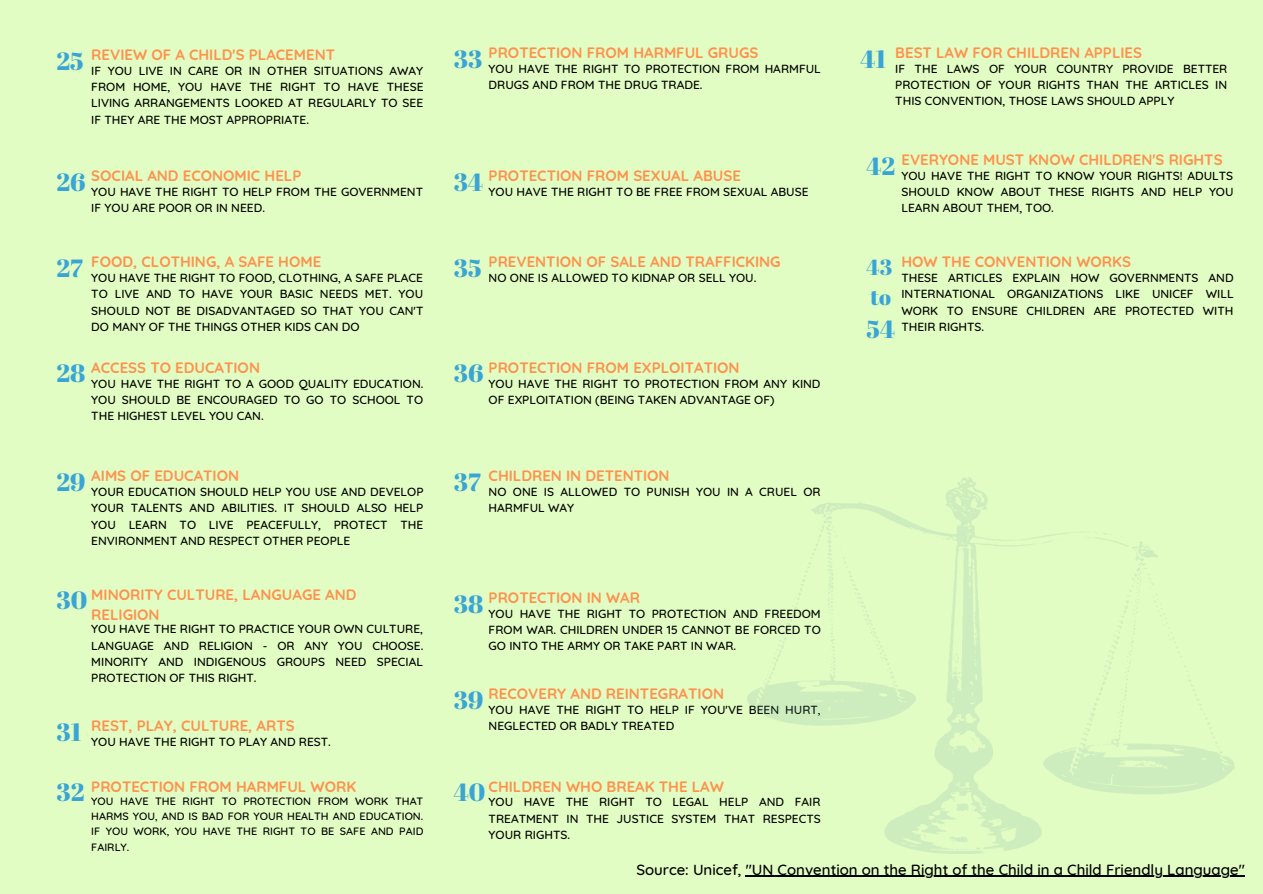
<style>
.page{position:relative;width:1263px;height:894px;background:#fff}
.page>*{position:absolute;margin:0;border:0;box-sizing:border-box;transform-origin:0 0}
.t1{font:24.9px "Abril Fatface";color:#3aa5d4}
.t2{font:21.9px/30.3px "Abril Fatface";color:#3aa5d4}
.t3{font:700 15px/20.7px "Quicksand";color:#ff914d}
.t4{font:500 15px "Quicksand";color:#000}
.t5{font:500 12px/16.4px "Quicksand";color:#000;text-align:justify}
.t6{font:500 10.8px/15px "Quicksand";color:#000;text-align:justify}
</style>
<div class="page">
<div style="left:0;top:0;width:1263px;height:893px;background:#e2fdc3"></div>
<img style="left:747px;top:477px;width:487px;height:376px">
<hr style="left:746px;top:875px;width:499px;height:1px;background:#000">
<p class="t1" style="left:56px;top:43px;width:29px">25</p>
<p class="t3" style="left:91px;top:44px;width:245px">REVIEW OF A CHILD'S PLACEMENT</p>
<p class="t5" style="left:91px;top:62px;width:334px">IF YOU LIVE IN CARE OR IN OTHER SITUATIONS AWAY FROM HOME, YOU HAVE THE RIGHT TO HAVE THESE LIVING ARRANGEMENTS LOOKED AT REGULARLY TO SEE IF THEY ARE THE MOST APPROPRIATE.</p>
<p class="t3" style="left:489px;top:42px;width:271px">PROTECTION FROM HARMFUL GRUGS</p>
<p class="t1" style="left:454px;top:41px;width:30px">33</p>
<p class="t5" style="left:489px;top:60px;width:334px">YOU HAVE THE RIGHT TO PROTECTION FROM HARMFUL<br>DRUGS AND FROM THE DRUG TRADE.</p>
<p class="t1" style="left:860px;top:41px;width:27px">41</p>
<p class="t3" style="left:895px;top:42px;width:248px">BEST LAW FOR CHILDREN APPLIES</p>
<p class="t5" style="left:895px;top:60px;width:334px">IF THE LAWS OF YOUR COUNTRY PROVIDE BETTER PROTECTION OF YOUR RIGHTS THAN THE ARTICLES IN THIS CONVENTION, THOSE LAWS SHOULD APPLY</p>
<p class="t3" style="left:91px;top:165px;width:212px">SOCIAL AND ECONOMIC HELP</p>
<p class="t1" style="left:56px;top:165px;width:31px">26</p>
<p class="t5" style="left:91px;top:183px;width:333px">YOU HAVE THE RIGHT TO HELP FROM THE GOVERNMENT<br>IF YOU ARE POOR OR IN NEED.</p>
<p class="t3" style="left:489px;top:165px;width:254px">PROTECTION FROM SEXUAL ABUSE</p>
<p class="t1" style="left:454px;top:165px;width:31px">34</p>
<p class="t5" style="left:489px;top:183px;width:321px">YOU HAVE THE RIGHT TO BE FREE FROM SEXUAL ABUSE</p>
<p class="t3" style="left:901px;top:149px;width:323px">EVERYONE MUST KNOW CHILDREN'S RIGHTS</p>
<p class="t1" style="left:867px;top:148px;width:30px">42</p>
<p class="t5" style="left:901px;top:167px;width:334px">YOU HAVE THE RIGHT TO KNOW YOUR RIGHTS! ADULTS SHOULD KNOW ABOUT THESE RIGHTS AND HELP YOU LEARN ABOUT THEM, TOO.</p>
<p class="t1" style="left:56px;top:250px;width:28px">27</p>
<p class="t3" style="left:91px;top:251px;width:231px">FOOD, CLOTHING, A SAFE HOME</p>
<p class="t5" style="left:91px;top:269px;width:334px">YOU HAVE THE RIGHT TO FOOD, CLOTHING, A SAFE PLACE TO LIVE AND TO HAVE YOUR BASIC NEEDS MET. YOU SHOULD NOT BE DISADVANTAGED SO THAT YOU CAN'T DO MANY OF THE THINGS OTHER KIDS CAN DO</p>
<p class="t1" style="left:454px;top:250px;width:29px">35</p>
<p class="t3" style="left:489px;top:251px;width:293px">PREVENTION OF SALE AND TRAFFICKING</p>
<p class="t5" style="left:489px;top:269px;width:269px">NO ONE IS ALLOWED TO KIDNAP OR SELL YOU.</p>
<p class="t3" style="left:901px;top:251px;width:231px">HOW THE CONVENTION WORKS</p>
<p class="t2" style="left:867px;top:251px;width:27px">43 to</p>
<p class="t1" style="left:867px;top:311px;width:30px">54</p>
<p class="t5" style="left:901px;top:269px;width:334px">THESE ARTICLES EXPLAIN HOW GOVERNMENTS AND INTERNATIONAL ORGANIZATIONS LIKE UNICEF WILL WORK TO ENSURE CHILDREN ARE PROTECTED WITH THEIR RIGHTS.</p>
<p class="t3" style="left:91px;top:357px;width:170px">ACCESS TO EDUCATION</p>
<p class="t1" style="left:56px;top:356px;width:30px">28</p>
<p class="t5" style="left:91px;top:375px;width:334px">YOU HAVE THE RIGHT TO A GOOD QUALITY EDUCATION.<br>YOU SHOULD BE ENCOURAGED TO GO TO SCHOOL TO THE HIGHEST LEVEL YOU CAN.</p>
<p class="t3" style="left:489px;top:357px;width:252px">PROTECTION FROM EXPLOITATION</p>
<p class="t1" style="left:454px;top:356px;width:31px">36</p>
<p class="t5" style="left:489px;top:375px;width:333px">YOU HAVE THE RIGHT TO PROTECTION FROM ANY KIND<br>OF EXPLOITATION (BEING TAKEN ADVANTAGE OF)</p>
<p class="t3" style="left:91px;top:465px;width:149px">AIMS OF EDUCATION</p>
<p class="t1" style="left:56px;top:464px;width:31px">29</p>
<p class="t5" style="left:91px;top:483px;width:334px">YOUR EDUCATION SHOULD HELP YOU USE AND DEVELOP YOUR TALENTS AND ABILITIES. IT SHOULD ALSO HELP YOU LEARN TO LIVE PEACEFULLY, PROTECT THE ENVIRONMENT AND RESPECT OTHER PEOPLE</p>
<p class="t1" style="left:454px;top:464px;width:28px">37</p>
<p class="t3" style="left:489px;top:465px;width:182px">CHILDREN IN DETENTION</p>
<p class="t5" style="left:489px;top:483px;width:333px">NO ONE IS ALLOWED TO PUNISH YOU IN A CRUEL OR<br>HARMFUL WAY</p>
<p class="t3" style="left:91px;top:583px;width:267px">MINORITY CULTURE, LANGUAGE AND<br>RELIGION</p>
<p class="t1" style="left:56px;top:582px;width:32px">30</p>
<p class="t5" style="left:91px;top:620px;width:334px">YOU HAVE THE RIGHT TO PRACTICE YOUR OWN CULTURE, LANGUAGE AND RELIGION - OR ANY YOU CHOOSE.<br>MINORITY AND INDIGENOUS GROUPS NEED SPECIAL PROTECTION OF THIS RIGHT.</p>
<p class="t3" style="left:489px;top:586px;width:153px">PROTECTION IN WAR</p>
<p class="t1" style="left:454px;top:586px;width:31px">38</p>
<p class="t5" style="left:489px;top:604px;width:334px">YOU HAVE THE RIGHT TO PROTECTION AND FREEDOM FROM WAR. CHILDREN UNDER 15 CANNOT BE FORCED TO GO INTO THE ARMY OR TAKE PART IN WAR.</p>
<p class="t1" style="left:56px;top:714px;width:26px">31</p>
<p class="t3" style="left:91px;top:714px;width:205px">REST, PLAY, CULTURE, ARTS</p>
<p class="t5" style="left:91px;top:732px;width:241px">YOU HAVE THE RIGHT TO PLAY AND REST.</p>
<p class="t3" style="left:489px;top:682px;width:237px">RECOVERY AND REINTEGRATION</p>
<p class="t1" style="left:454px;top:682px;width:31px">39</p>
<p class="t5" style="left:489px;top:700px;width:334px">YOU HAVE THE RIGHT TO HELP IF YOU'VE BEEN HURT,<br>NEGLECTED OR BADLY TREATED</p>
<p class="t3" style="left:91px;top:775px;width:266px">PROTECTION FROM HARMFUL WORK</p>
<p class="t1" style="left:56px;top:774px;width:29px">32</p>
<p class="t6" style="left:91px;top:793px;width:334px">YOU HAVE THE RIGHT TO PROTECTION FROM WORK THAT HARMS YOU, AND IS BAD FOR YOUR HEALTH AND EDUCATION.<br>IF YOU WORK, YOU HAVE THE RIGHT TO BE SAFE AND PAID FAIRLY.</p>
<p class="t3" style="left:489px;top:775px;width:237px">CHILDREN WHO BREAK THE LAW</p>
<p class="t1" style="left:454px;top:774px;width:33px">40</p>
<p class="t5" style="left:489px;top:793px;width:334px">YOU HAVE THE RIGHT TO LEGAL HELP AND FAIR TREATMENT IN THE JUSTICE SYSTEM THAT RESPECTS YOUR RIGHTS.</p>
<p class="t4" style="left:636px;top:859px;width:610px">Source: Unicef, "UN Convention on the Right of the Child in a Child Friendly Language"</p>
</div>
